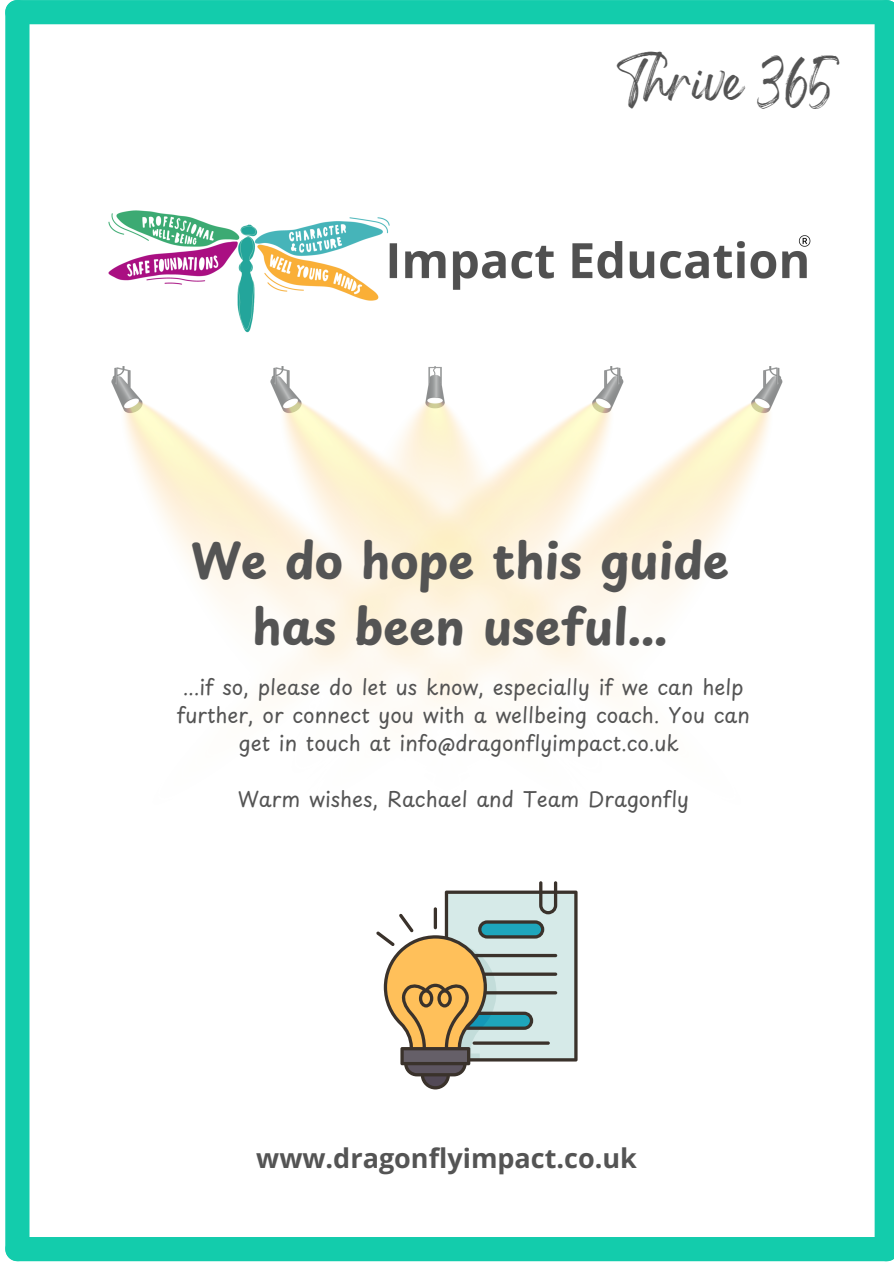
<style>
.page{position:relative;width:894px;height:1264px;background:#fff}
.page>*{position:absolute;margin:0;border:0;box-sizing:border-box;transform-origin:0 0}
.t1{font:700 47.7px/66.3px "Playpen Sans";color:#545454;text-align:center}
.t2{font:38.1px "Gellatio";color:#545454}
.t3{font:700 27px "Open Sans";color:#545454}
.t4{font:20.7px/28.2px "Playpen Sans";color:#545454;text-align:center}
</style>
<div class="page">
<div style="left:17px;top:0;width:869px;height:24px;background:#13ccac"></div>
<div style="left:17px;top:1236px;width:869px;height:25px;background:#13ccac"></div>
<div style="left:5px;top:12px;width:24px;height:1237px;background:#13ccac"></div>
<div style="left:874px;top:12px;width:19px;height:1237px;background:#13ccac"></div>
<img style="left:108px;top:210px;width:703px;height:157px">
<img style="left:111px;top:367px;width:672px;height:340px">
<svg style="left:376px;top:881px;width:201px;height:208px"></svg>
<p class="t2" style="left:617px;top:73px;width:220px">Thrive 365</p>
<p class="t1" style="left:191px;top:526px;width:539px">We do hope this guide has been useful...</p>
<h1 class="t4" style="left:177px;top:672px;width:574px">...if so, please do let us know, especially if we can help further, or connect you with a wellbeing coach. You can get in touch at info@dragonflyimpact.co.uk</h1>
<p class="t4" style="left:238px;top:784px;width:453px">Warm wishes, Rachael and Team Dragonfly</p>
<p class="t3" style="left:256px;top:1138px;width:382px">www.dragonflyimpact.co.uk</p>
</div>
